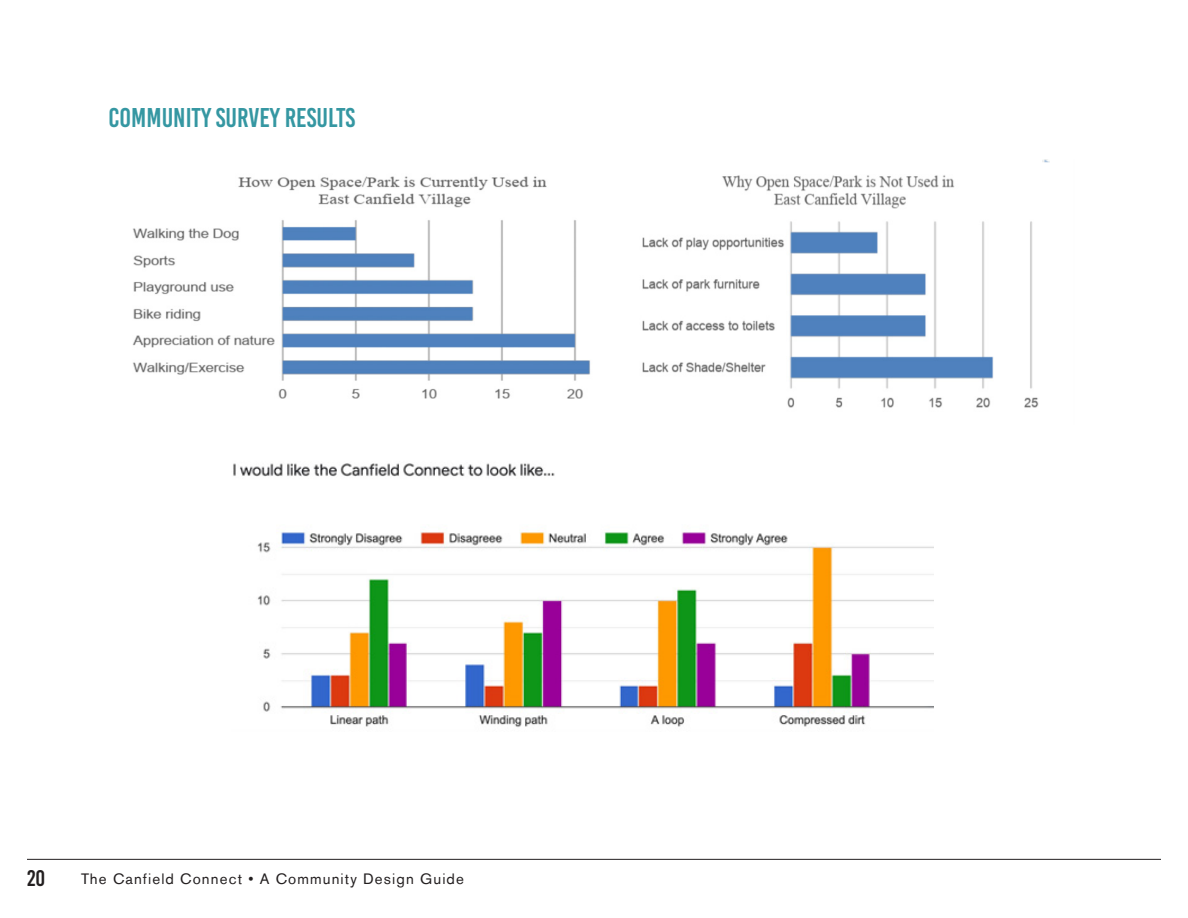
<style>
.page{position:relative;width:1188px;height:918px;background:#fff}
.page>*{position:absolute;margin:0;border:0;box-sizing:border-box;transform-origin:0 0}
.Titles{font:27px "Bebas Kai";color:#3597a2}
.t1{font:22.5px "Bebas Kai";color:#231f20}
.t2{font:15px "Akzidenz Grotesk BE";letter-spacing:.075em;color:#231f20}
</style>
<div class="page">
<hr style="left:27px;top:859px;width:1134px;height:1px;background:#231f20">
<img style="left:233px;top:463px;width:701px;height:264px">
<img style="left:132px;top:161px;width:918px;height:247px">
<svg style="left:1042px;top:159px;width:7px;height:4px"></svg>
<p class="Titles" style="left:109px;top:103px;width:248px">COMMUNITY SURVEY RESULTS</p>
<h2 class="t1" style="left:27px;top:866px;width:20px">20</h2>
<p class="t2" style="left:81px;top:870px;width:385px">The Canfield Connect • A Community Design Guide</p>
</div>
